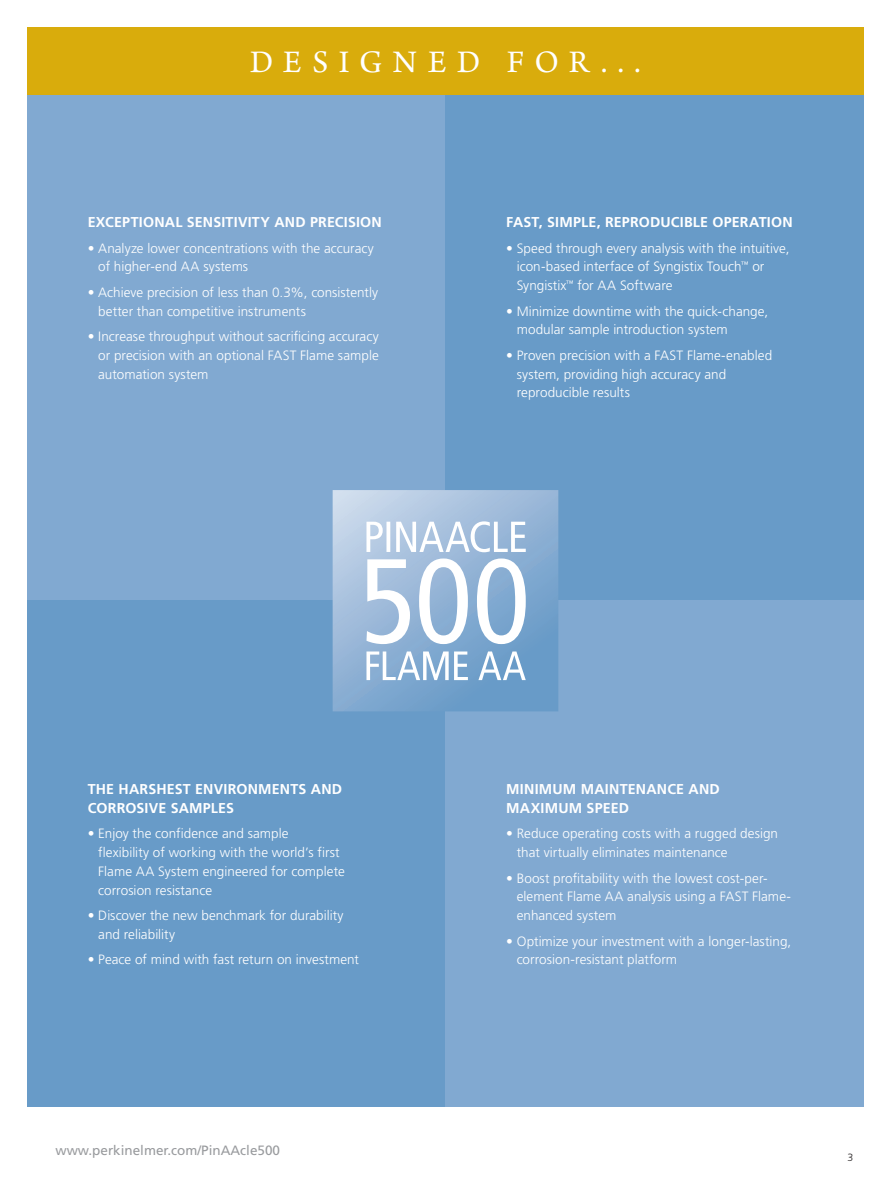
<style>
.page{position:relative;width:891px;height:1188px;background:#fff}
.page>*{position:absolute;margin:0;border:0;box-sizing:border-box;transform-origin:0 0}
.t1{font:33px "Arno Pro";letter-spacing:.315em;color:#fff}
.t2{font:700 14.25px/18.8px "Frutiger";letter-spacing:.015em;color:#fff}
.t3{font:300 13.5px/18.8px "Frutiger";letter-spacing:.005em;color:#fff}
.t4{font:13.5px "Frutiger";color:#999b9e}
.t5{font:300 10.5px "Frutiger";color:#231f20}
</style>
<div class="page">
<div style="left:27px;top:94px;width:419px;height:507px;background:#81a9d1"></div>
<div style="left:27px;top:601px;width:419px;height:506px;background:#689bc8"></div>
<div style="left:446px;top:94px;width:418px;height:507px;background:#689bc8"></div>
<div style="left:446px;top:600px;width:418px;height:507px;background:#81a9d1"></div>
<svg style="left:333px;top:490px;width:225px;height:221px;background:#91b3d5"></svg>
<svg style="left:366px;top:651px;width:160px;height:29px"></svg>
<svg style="left:366px;top:559px;width:160px;height:85px;background:#bacfe4"></svg>
<svg style="left:366px;top:521px;width:160px;height:31px;background:#c3d4e8"></svg>
<div style="left:27px;top:27px;width:837px;height:67px;background:#d9ac0c"></div>
<h1 class="t1" style="left:250px;top:43px;width:392px">DESIGNED FOR...</h1>
<p class="t2" style="left:88px;top:213px;width:296px">EXCEPTIONAL SENSITIVITY AND PRECISION</p>
<p class="t3" style="left:98px;top:239px;width:277px;text-indent:-11px">• Analyze lower concentrations with the accuracy of higher-end AA systems</p>
<p class="t3" style="left:98px;top:283px;width:281px;text-indent:-11px">• Achieve precision of less than 0.3%, consistently better than competitive instruments</p>
<p class="t3" style="left:98px;top:327px;width:282px;text-align:justify;text-indent:-11px">• Increase throughput without sacrificing accuracy or precision with an optional FAST Flame sample automation system</p>
<p class="t2" style="left:506px;top:213px;width:288px">FAST, SIMPLE, REPRODUCIBLE OPERATION</p>
<p class="t3" style="left:517px;top:239px;width:274px;text-indent:-11px">• Speed through every analysis with the intuitive, icon-based interface of Syngistix Touch<sup>™</sup> or<br>Syngistix<sup>™</sup> for AA Software</p>
<p class="t3" style="left:517px;top:302px;width:253px;text-indent:-11px">• Minimize downtime with the quick-change, modular sample introduction system</p>
<p class="t3" style="left:517px;top:346px;width:257px;text-indent:-11px">• Proven precision with a FAST Flame-enabled system, providing high accuracy and reproducible results</p>
<p class="t2" style="left:88px;top:780px;width:256px">THE HARSHEST ENVIRONMENTS AND<br>CORROSIVE SAMPLES</p>
<p class="t3" style="left:98px;top:824px;width:248px;text-indent:-11px">• Enjoy the confidence and sample<br>flexibility of working with the world’s first Flame AA System engineered for complete corrosion resistance</p>
<p class="t3" style="left:98px;top:906px;width:247px;text-indent:-11px">• Discover the new benchmark for durability and reliability</p>
<p class="t3" style="left:88px;top:950px;width:273px">• Peace of mind with fast return on investment</p>
<p class="t4" style="left:56px;top:1142px;width:226px">www.perkinelmer.com/PinAAcle500</p>
<p class="t2" style="left:506px;top:780px;width:215px">MINIMUM MAINTENANCE AND<br>MAXIMUM SPEED</p>
<p class="t3" style="left:517px;top:824px;width:263px;text-indent:-11px">• Reduce operating costs with a rugged design that virtually eliminates maintenance</p>
<p class="t3" style="left:517px;top:869px;width:276px;text-indent:-11px">• Boost profitability with the lowest cost-per&shy;element Flame AA analysis using a FAST Flame&shy;enhanced system</p>
<p class="t3" style="left:517px;top:932px;width:276px;text-indent:-11px">• Optimize your investment with a longer-lasting, corrosion-resistant platform</p>
<p class="t5" style="left:848px;top:1151px;width:7px">3</p>
</div>
